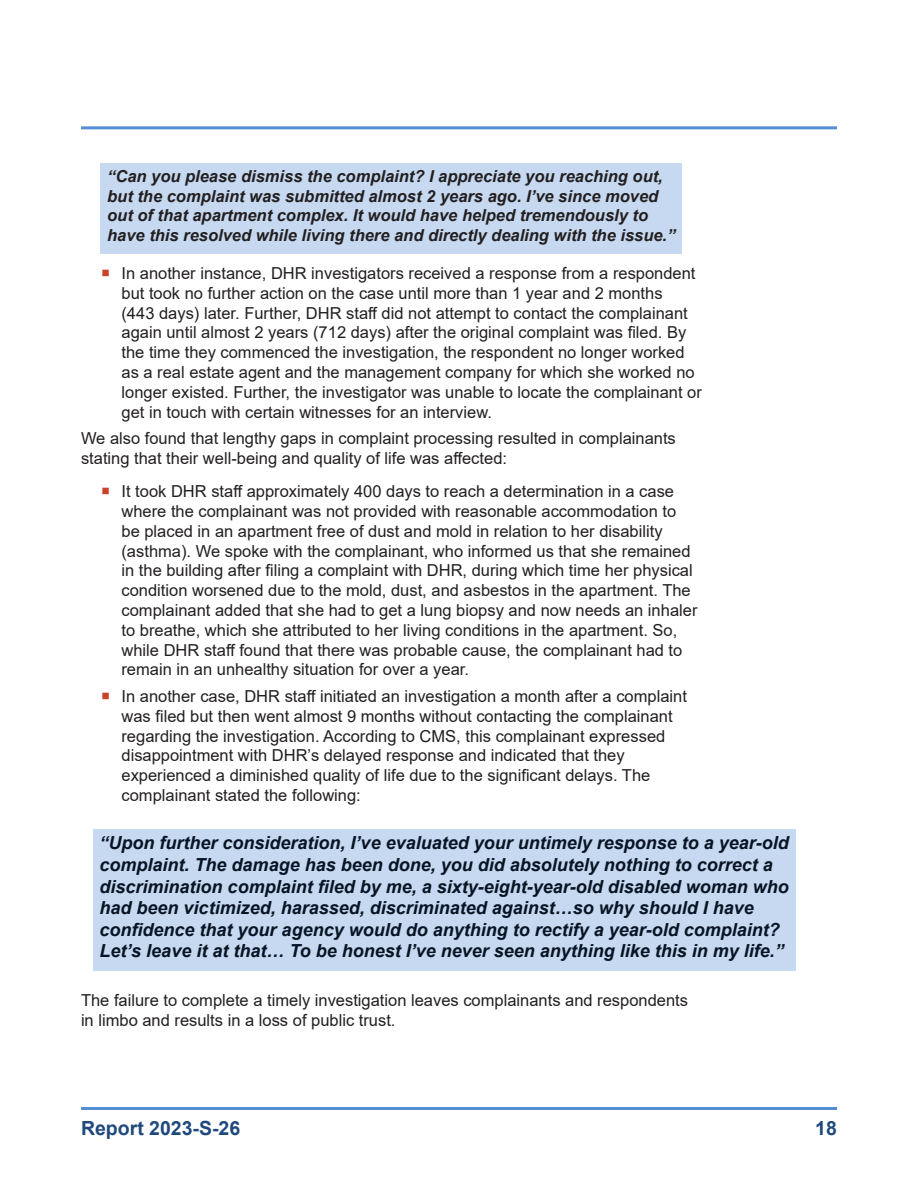
<style>
.page{position:relative;width:918px;height:1188px;background:#fff}
.page>*{position:absolute;margin:0;border:0;box-sizing:border-box;transform-origin:0 0}
.t1{font:700 19.5px "Arial";color:#1f497d}
.t2{font:italic 700 18px/21.6px "Arial";color:#081423}
.t3{font:16.5px/19.8px "Arial";color:#231f20}
.t4{font:italic 700 16.5px/19.8px "Arial";color:#231f20}
</style>
<div class="page">
<hr style="left:81px;top:126px;width:756px;height:3px;background:#558ed5">
<hr style="left:81px;top:1107px;width:756px;height:3px;background:#558ed5">
<div style="left:100px;top:163px;width:582px;height:90px;background:#c6d9f1"></div>
<div style="left:93px;top:830px;width:703px;height:141px;background:#c6d9f1"></div>
<p class="t4" style="left:107px;top:167px;width:570px">“Can you please dismiss the complaint? I appreciate you reaching out, but the complaint was submitted almost 2 years ago. I’ve since moved out of that apartment complex. It would have helped tremendously to have this resolved while living there and directly dealing with the issue.”</p>
<p class="t3" style="left:122px;top:263px;width:582px">In another instance, DHR investigators received a response from a respondent but took no further action on the case until more than 1 year and 2 months<br>(443 days) later. Further, DHR staff did not attempt to contact the complainant again until almost 2 years (712 days) after the original complaint was filed. By the time they commenced the investigation, the respondent no longer worked as a real estate agent and the management company for which she worked no longer existed. Further, the investigator was unable to locate the complainant or get in touch with certain witnesses for an interview.</p>
<p class="t3" style="left:81px;top:428px;width:596px">We also found that lengthy gaps in complaint processing resulted in complainants stating that their well-being and quality of life was affected:</p>
<p class="t3" style="left:122px;top:481px;width:578px">It took DHR staff approximately 400 days to reach a determination in a case where the complainant was not provided with reasonable accommodation to be placed in an apartment free of dust and mold in relation to her disability (asthma). We spoke with the complainant, who informed us that she remained in the building after filing a complaint with DHR, during which time her physical condition worsened due to the mold, dust, and asbestos in the apartment. The complainant added that she had to get a lung biopsy and now needs an inhaler to breathe, which she attributed to her living conditions in the apartment. So, while DHR staff found that there was probable cause, the complainant had to remain in an unhealthy situation for over a year.</p>
<p class="t3" style="left:122px;top:686px;width:567px">In another case, DHR staff initiated an investigation a month after a complaint was filed but then went almost 9 months without contacting the complainant regarding the investigation. According to CMS, this complainant expressed disappointment with DHR’s delayed response and indicated that they experienced a diminished quality of life due to the significant delays. The complainant stated the following:</p>
<p class="t2" style="left:100px;top:833px;width:691px">“Upon further consideration, I’ve evaluated your untimely response to a year-old complaint. The damage has been done, you did absolutely nothing to correct a discrimination complaint filed by me, a sixty-eight-year-old disabled woman who had been victimized, harassed, discriminated against…so why should I have confidence that your agency would do anything to rectify a year-old complaint?<br>Let’s leave it at that… To be honest I’ve never seen anything like this in my life.”</p>
<p class="t3" style="left:81px;top:990px;width:609px">The failure to complete a timely investigation leaves complainants and respondents in limbo and results in a loss of public trust.</p>
<p class="t1" style="left:81px;top:1114px;width:161px">Report 2023-S-26</p>
<p class="t1" style="left:815px;top:1114px;width:23px">18</p>
</div>
